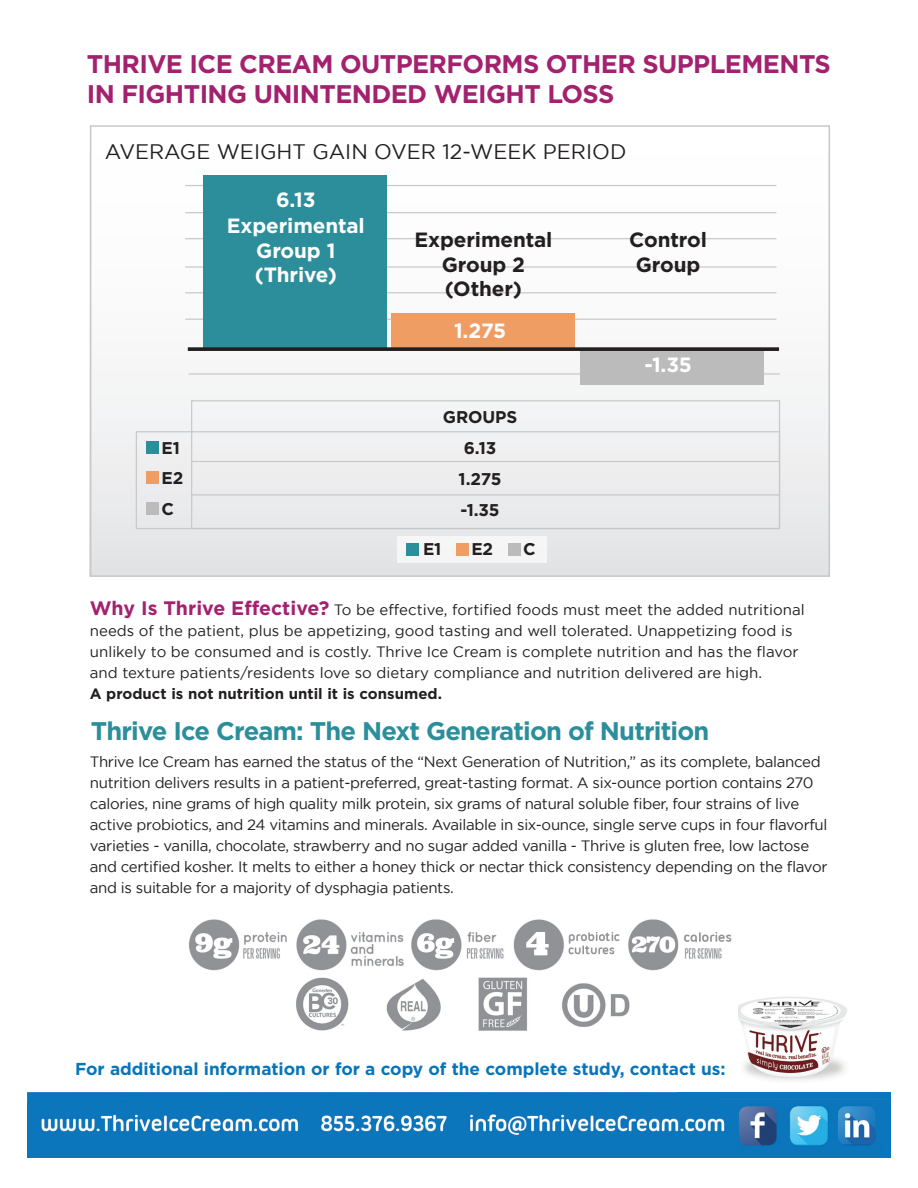
<style>
.page{position:relative;width:918px;height:1188px;background:#fff}
.page>*{position:absolute;margin:0;border:0;box-sizing:border-box;transform-origin:0 0}
.t1{font:700 25.5px/30px "Gotham";letter-spacing:-.025em;color:#a3216e}
.t2{font:700 25.5px "Gotham";letter-spacing:-.03em;color:#2c8e9a}
.t3{font:21px "Gotham";color:#231f20}
.t4{font:700 20.7px/26.7px "Gotham";letter-spacing:-.005em;color:#fff;text-align:center}
.t5{font:700 20.7px/24.3px "Gotham";letter-spacing:-.005em;color:#231f20;text-align:center}
.t6{font:700 17.25px "Gotham";color:#0675bb}
.t7{font:700 16.95px/30.9px "Gotham";letter-spacing:-.005em;color:#231f20;text-align:center}
.t8{font:15px/21px "Gotham";letter-spacing:-.02em;color:#231f20}
.t9{font:15px/21px "Gotham";color:#231f20}
.t10{font:700 15px "Gotham";color:#231f20}
.s1{font-weight:700;font-size:19.5px;color:#a3216e}
</style>
<div class="page">
<div style="left:90px;top:127px;width:739px;height:450px;background:linear-gradient(to bottom,#fff,#e6e7e8)"></div>
<hr style="left:191px;top:494px;width:589px;height:2px;background:#c7c8ca">
<hr style="left:191px;top:461px;width:589px;height:1px;background:#c7c8ca">
<hr style="left:189px;top:373px;width:591px;height:2px;background:#c7c8ca">
<div style="left:136px;top:431px;width:644px;height:98px;border:1px solid #c7c8ca"></div>
<hr style="left:185px;top:319px;width:591px;height:1px;background:#c7c8ca">
<hr style="left:185px;top:292px;width:591px;height:1px;background:#c7c8ca">
<hr style="left:185px;top:266px;width:591px;height:2px;background:#c7c8ca">
<hr style="left:185px;top:238px;width:591px;height:1px;background:#c7c8ca">
<hr style="left:185px;top:212px;width:591px;height:1px;background:#c7c8ca">
<hr style="left:185px;top:185px;width:591px;height:1px;background:#c7c8ca">
<div style="left:204px;top:175px;width:183px;height:174px;background:#2c8e9a"></div>
<div style="left:392px;top:313px;width:183px;height:36px;background:#ef9d63"></div>
<div style="left:580px;top:349px;width:183px;height:36px;background:#bbb"></div>
<svg style="left:188px;top:347px;width:591px;height:4px;fill:#242223"></svg>
<div style="left:146px;top:441px;width:13px;height:13px;background:#2c8e9a"></div>
<div style="left:146px;top:471px;width:13px;height:13px;background:#ef9d63"></div>
<div style="left:146px;top:502px;width:13px;height:13px;background:#bbb"></div>
<div style="left:397px;top:536px;width:150px;height:27px;background:#f5f5f6"></div>
<div style="left:406px;top:543px;width:13px;height:13px;background:#2c8e9a"></div>
<div style="left:456px;top:543px;width:13px;height:13px;background:#ef9d63"></div>
<div style="left:508px;top:543px;width:13px;height:13px;background:#bbb"></div>
<img style="left:738px;top:996px;width:109px;height:85px">
<img style="left:27px;top:1092px;width:864px;height:66px">
<img style="left:188px;top:919px;width:544px;height:112px">
<div style="left:90px;top:125px;width:740px;height:452px;border:2px solid #c7c8ca"></div>
<h1 class="t1" style="left:87px;top:48px;width:746px">THRIVE ICE CREAM OUTPERFORMS OTHER SUPPLEMENTS<br>IN FIGHTING UNINTENDED WEIGHT LOSS</h1>
<h2 class="t3" style="left:105px;top:139px;width:523px">AVERAGE WEIGHT GAIN OVER 12-WEEK PERIOD</h2>
<h3 class="t4" style="left:227px;top:186px;width:140px">6.13<br>Experimental</h3>
<h3 class="t4" style="left:255px;top:238px;width:84px;line-height:24.3px;text-align:left">Group 1 (Thrive)</h3>
<h3 class="t5" style="left:414px;top:228px;width:140px">Experimental<br>Group 2 (Other)</h3>
<h3 class="t5" style="left:629px;top:228px;width:79px">Control<br>Group</h3>
<p class="t7" style="left:162px;top:433px;width:23px;line-height:30.3px;text-align:left">E1<br>E2<br>C</p>
<h3 class="t4" style="left:454px;top:317px;width:54px">1.275</h3>
<p class="t7" style="left:443px;top:402px;width:76px">GROUPS<br>6.13<br>1.275 -1.35</p>
<p class="t7" style="left:423px;top:533px;width:20px">E1</p>
<p class="t7" style="left:471px;top:533px;width:23px">E2</p>
<p class="t7" style="left:523px;top:533px;width:14px">C</p>
<h3 class="t4" style="left:644px;top:351px;width:49px">-1.35</h3>
<p class="t9" style="left:90px;top:599px;width:717px"><span class="s1">Why Is Thrive Effective?</span> To be effective, fortified foods must meet the added nutritional needs of the patient, plus be appetizing, good tasting and well tolerated. Unappetizing food is unlikely to be consumed and is costly. Thrive Ice Cream is complete nutrition and has the flavor and texture patients/residents love so dietary compliance and nutrition delivered are high.</p>
<p class="t10" style="left:90px;top:683px;width:354px">A product is not nutrition until it is consumed.</p>
<h1 class="t2" style="left:91px;top:715px;width:620px">Thrive Ice Cream: The Next Generation of Nutrition</h1>
<p class="t8" style="left:90px;top:751px;width:739px">Thrive Ice Cream has earned the status of the “Next Generation of Nutrition,” as its complete, balanced nutrition delivers results in a patient-preferred, great-tasting format. A six-ounce portion contains 270 calories, nine grams of high quality milk protein, six grams of natural soluble fiber, four strains of live active probiotics, and 24 vitamins and minerals. Available in six-ounce, single serve cups in four flavorful varieties - vanilla, chocolate, strawberry and no sugar added vanilla - Thrive is gluten free, low lactose and certified kosher. It melts to either a honey thick or nectar thick consistency depending on the flavor and is suitable for a majority of dysphagia patients.</p>
<p class="t6" style="left:75px;top:1057px;width:652px">For additional information or for a copy of the complete study, contact us:</p>
</div>
